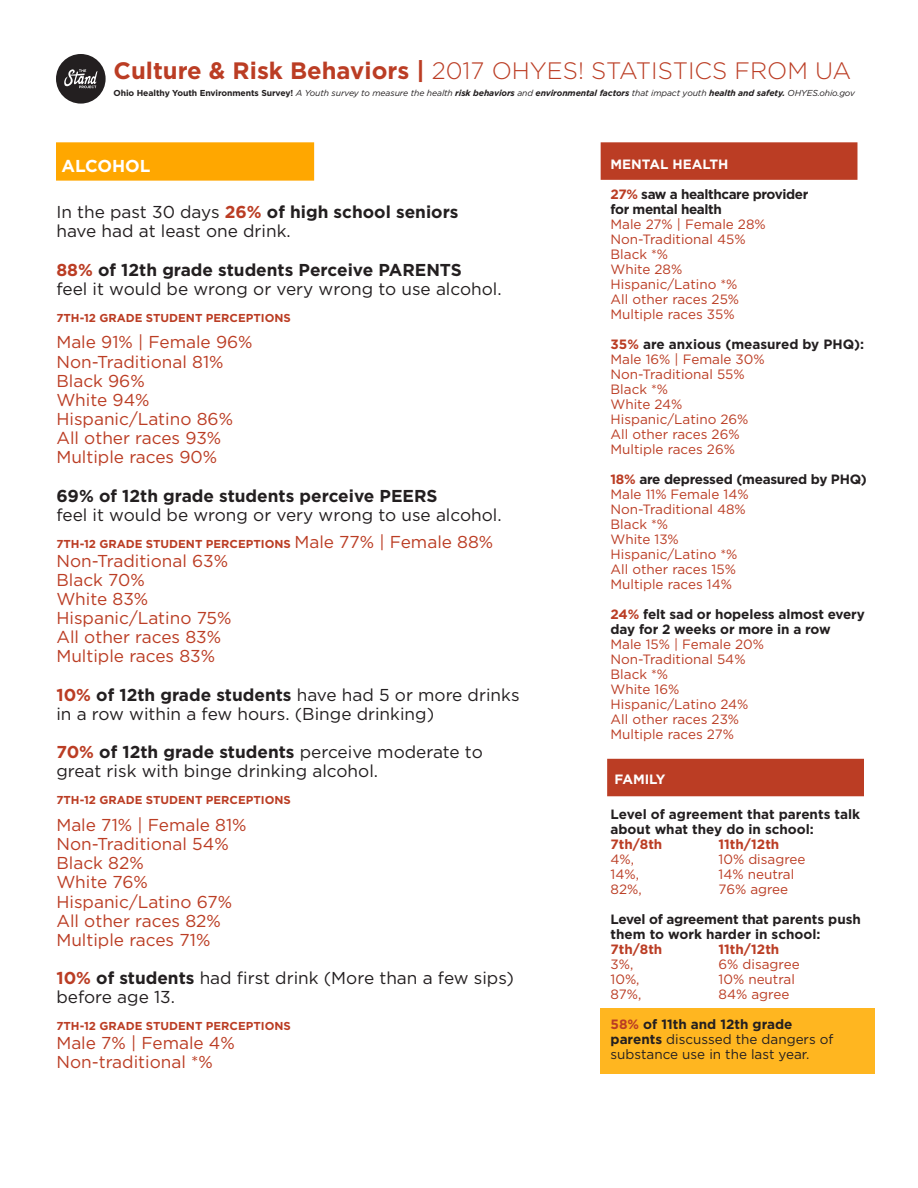
<style>
.page{position:relative;width:918px;height:1188px;background:#fff}
.page>*{position:absolute;margin:0;border:0;box-sizing:border-box;transform-origin:0 0}
.t1{font:300 23.7px "Gotham";color:#bb3d24}
.Body_copy_big{font:17.25px/19.2px "Gotham";color:#bb3d24}
.Body_copy_big-2{font:17.25px/19.2px "Gotham";color:#231f20}
.Body_copy_big-3{font:700 17.25px "Gotham";color:#231f20}
.infographic_content{font:700 17.25px "Gotham";color:#fff}
.Body_copy_big-4{font:13.5px "Gotham";color:#bb3d24}
.Body_copy_big-5{font:700 13.5px/15px "Gotham";letter-spacing:-.01em;color:#231f20}
.Body_copy_big-6{font:13.5px/15px "Gotham";color:#231f20}
.Body_copy_big-7{font:700 13.5px "Gotham";letter-spacing:-.03em;color:#231f20}
.Body_copy_big-8{font:700 13.5px "Gotham";color:#bb3d24}
.Body_copy_big-9{font:700 13.5px "Gotham";color:#fff}
.Body_copy_big-10{font:700 11.55px "Gotham";color:#bb3d24}
.Body_copy_big-11{font:italic 8.7px "Gotham";letter-spacing:-.01em;color:#231f20}
.s1{font-weight:700}
.s2{font-weight:700;font-style:normal}
.s3{font-weight:700;color:#bb3d24}
.s4{color:#bb3d24}
.s5{font-weight:400;font-size:17.25px}
.s6{font-weight:400}
</style>
<div class="page">
<div style="left:600px;top:1008px;width:275px;height:66px;background:#ffb620"></div>
<div style="left:607px;top:759px;width:257px;height:37px;background:#bb3d24"></div>
<div style="left:601px;top:142px;width:256px;height:38px;background:#bb3d24"></div>
<div style="left:56px;top:142px;width:258px;height:39px;background:#ffa700"></div>
<div style="left:56px;top:54px;width:50px;height:50px;background:#231f20;border-radius:50%"></div>
<svg style="left:64px;top:69px;width:33px;height:19px"></svg>
<p class="t1" style="left:114px;top:58px;width:739px"><span class="s1">Culture &amp; Risk Behaviors |</span> 2017 OHYES! STATISTICS FROM UA</p>
<p class="Body_copy_big-11" style="left:114px;top:88px;width:743px"><span class="s2">Ohio Healthy Youth Environments Survey!</span> A Youth survey to measure the health <span class="s1">risk behaviors</span> and <span class="s1">environmental factors</span> that impact youth <span class="s1">health and safety.</span> OHYES.ohio.gov</p>
<p class="infographic_content" style="left:62px;top:155px;width:91px">ALCOHOL</p>
<p class="Body_copy_big-2" style="left:56px;top:202px;width:404px">In the past 30 days <span class="s3">26%</span> <span class="s1">of high school seniors </span>have had at least one drink.</p>
<p class="Body_copy_big-3" style="left:56px;top:258px;width:407px"><span class="s4">88%</span> of 12th grade students Perceive PARENTS</p>
<p class="Body_copy_big-2" style="left:56px;top:279px;width:447px">feel it would be wrong or very wrong to use alcohol.</p>
<p class="Body_copy_big-10" style="left:56px;top:310px;width:236px">7TH-12 GRADE STUDENT PERCEPTIONS</p>
<p class="Body_copy_big" style="left:56px;top:332px;width:198px">Male 91% | Female 96%</p>
<p class="Body_copy_big" style="left:56px;top:352px;width:169px">Non-Traditional 81%<br>Black 96%</p>
<p class="Body_copy_big" style="left:56px;top:390px;width:95px">White 94%</p>
<p class="Body_copy_big" style="left:56px;top:409px;width:178px">Hispanic/Latino 86%</p>
<p class="Body_copy_big" style="left:56px;top:428px;width:166px">All other races 93%</p>
<p class="Body_copy_big" style="left:56px;top:447px;width:162px">Multiple races 90%</p>
<p class="Body_copy_big-3" style="left:56px;top:484px;width:383px">69% of 12th grade students perceive PEERS</p>
<p class="Body_copy_big-2" style="left:56px;top:505px;width:447px">feel it would be wrong or very wrong to use alcohol.</p>
<p class="Body_copy_big-10" style="left:56px;top:536px;width:438px">7TH-12 GRADE STUDENT PERCEPTIONS <span class="s5">Male 77% | Female 88%</span></p>
<p class="Body_copy_big" style="left:56px;top:551px;width:173px">Non-Traditional 63%</p>
<p class="Body_copy_big" style="left:56px;top:570px;width:90px">Black 70%</p>
<p class="Body_copy_big" style="left:56px;top:589px;width:93px">White 83%</p>
<p class="Body_copy_big" style="left:56px;top:608px;width:177px">Hispanic/Latino 75%</p>
<p class="Body_copy_big" style="left:56px;top:627px;width:166px">All other races 83%</p>
<p class="Body_copy_big" style="left:56px;top:646px;width:160px">Multiple races 83%</p>
<p class="Body_copy_big-2" style="left:56px;top:685px;width:465px"><span class="s3">10%</span> <span class="s1">of 12th grade students</span> have had 5 or more drinks</p>
<p class="Body_copy_big-2" style="left:56px;top:704px;width:379px">in a row within a few hours. (Binge drinking)</p>
<p class="Body_copy_big-3" style="left:56px;top:741px;width:428px"><span class="s4">70%</span> of 12th grade students <span class="s6">perceive moderate to</span></p>
<p class="Body_copy_big-2" style="left:56px;top:761px;width:323px">great risk with binge drinking alcohol.</p>
<p class="Body_copy_big-10" style="left:56px;top:792px;width:236px">7TH-12 GRADE STUDENT PERCEPTIONS</p>
<p class="Body_copy_big" style="left:56px;top:815px;width:192px">Male 71% | Female 81%</p>
<p class="Body_copy_big" style="left:56px;top:834px;width:174px">Non-Traditional 54%</p>
<p class="Body_copy_big" style="left:56px;top:853px;width:89px">Black 82%</p>
<p class="Body_copy_big" style="left:56px;top:872px;width:93px">White 76%</p>
<p class="Body_copy_big" style="left:56px;top:891px;width:177px">Hispanic/Latino 67%</p>
<p class="Body_copy_big" style="left:56px;top:911px;width:166px">All other races 82%</p>
<p class="Body_copy_big" style="left:56px;top:930px;width:155px">Multiple races 71%</p>
<p class="Body_copy_big-2" style="left:56px;top:968px;width:459px"><span class="s3">10%</span> <span class="s1">of students</span> had first drink (More than a few sips) before age 13.</p>
<p class="Body_copy_big-10" style="left:56px;top:1018px;width:236px">7TH-12 GRADE STUDENT PERCEPTIONS</p>
<p class="Body_copy_big" style="left:56px;top:1033px;width:180px">Male 7% | Female 4%<br>Non-traditional *%</p>
<p class="Body_copy_big-9" style="left:611px;top:156px;width:120px">MENTAL HEALTH</p>
<p class="Body_copy_big-7" style="left:611px;top:186px;width:199px"><span class="s4">27%</span> saw a healthcare provider</p>
<p class="Body_copy_big-7" style="left:611px;top:201px;width:113px">for mental health</p>
<p class="Body_copy_big-4" style="left:611px;top:216px;width:157px">Male 27% | Female 28%</p>
<p class="Body_copy_big-4" style="left:611px;top:231px;width:137px">Non-Traditional 45%</p>
<p class="Body_copy_big-4" style="left:611px;top:246px;width:59px">Black *%</p>
<p class="Body_copy_big-4" style="left:611px;top:261px;width:73px">White 28%</p>
<p class="Body_copy_big-4" style="left:611px;top:276px;width:129px">Hispanic/Latino *%</p>
<p class="Body_copy_big-4" style="left:611px;top:291px;width:130px">All other races 25%</p>
<p class="Body_copy_big-4" style="left:611px;top:306px;width:126px">Multiple races 35%</p>
<p class="Body_copy_big-5" style="left:611px;top:337px;width:255px"><span class="s4">35%</span> are anxious (measured by PHQ):</p>
<p class="Body_copy_big-4" style="left:611px;top:351px;width:156px">Male 16% | Female 30%</p>
<p class="Body_copy_big-4" style="left:611px;top:366px;width:136px">Non-Traditional 55%</p>
<p class="Body_copy_big-4" style="left:611px;top:381px;width:59px">Black *%</p>
<p class="Body_copy_big-4" style="left:611px;top:396px;width:74px">White 24%</p>
<p class="Body_copy_big-4" style="left:611px;top:411px;width:140px">Hispanic/Latino 26%</p>
<p class="Body_copy_big-4" style="left:611px;top:426px;width:131px">All other races 26%</p>
<p class="Body_copy_big-4" style="left:611px;top:441px;width:126px">Multiple races 26%</p>
<p class="Body_copy_big-5" style="left:611px;top:472px;width:258px"><span class="s4">18%</span> are depressed (measured by PHQ)</p>
<p class="Body_copy_big-4" style="left:611px;top:486px;width:140px">Male 11% Female 14%</p>
<p class="Body_copy_big-4" style="left:611px;top:501px;width:137px">Non-Traditional 48%</p>
<p class="Body_copy_big-4" style="left:611px;top:516px;width:59px">Black *%</p>
<p class="Body_copy_big-4" style="left:611px;top:531px;width:70px">White 13%</p>
<p class="Body_copy_big-4" style="left:611px;top:546px;width:129px">Hispanic/Latino *%</p>
<p class="Body_copy_big-4" style="left:611px;top:561px;width:127px">All other races 15%</p>
<p class="Body_copy_big-4" style="left:611px;top:576px;width:123px">Multiple races 14%</p>
<p class="Body_copy_big-5" style="left:611px;top:607px;width:256px"><span class="s4">24%</span> felt sad or hopeless almost every</p>
<p class="Body_copy_big-5" style="left:611px;top:622px;width:222px">day for 2 weeks or more in a row</p>
<p class="Body_copy_big-4" style="left:611px;top:636px;width:155px">Male 15% | Female 20%</p>
<p class="Body_copy_big-4" style="left:611px;top:651px;width:137px">Non-Traditional 54%</p>
<p class="Body_copy_big-4" style="left:611px;top:666px;width:59px">Black *%</p>
<p class="Body_copy_big-4" style="left:611px;top:681px;width:70px">White 16%</p>
<p class="Body_copy_big-4" style="left:611px;top:696px;width:139px">Hispanic/Latino 24%</p>
<p class="Body_copy_big-4" style="left:611px;top:711px;width:130px">All other races 23%</p>
<p class="Body_copy_big-4" style="left:611px;top:726px;width:125px">Multiple races 27%</p>
<p class="Body_copy_big-9" style="left:615px;top:771px;width:52px">FAMILY</p>
<p class="Body_copy_big-5" style="left:611px;top:806px;width:251px">Level of agreement that parents talk about what they do in school:</p>
<p class="Body_copy_big-8" style="left:611px;top:835px;width:53px">7th/8th</p>
<p class="Body_copy_big-8" style="left:719px;top:835px;width:62px">11th/12th</p>
<p class="Body_copy_big-4" style="left:611px;top:850px;width:25px">4%,</p>
<p class="Body_copy_big-4" style="left:719px;top:850px;width:88px">10% disagree</p>
<p class="Body_copy_big-4" style="left:611px;top:865px;width:30px">14%,</p>
<p class="Body_copy_big-4" style="left:719px;top:865px;width:77px">14% neutral</p>
<p class="Body_copy_big-4" style="left:611px;top:880px;width:33px">82%,</p>
<p class="Body_copy_big-4" style="left:719px;top:880px;width:71px">76% agree</p>
<p class="Body_copy_big-5" style="left:611px;top:911px;width:252px">Level of agreement that parents push them to work harder in school:</p>
<p class="Body_copy_big-8" style="left:611px;top:940px;width:53px">7th/8th</p>
<p class="Body_copy_big-8" style="left:719px;top:940px;width:62px">11th/12th</p>
<p class="Body_copy_big-4" style="left:611px;top:955px;width:24px">3%,</p>
<p class="Body_copy_big-4" style="left:719px;top:955px;width:83px">6% disagree</p>
<p class="Body_copy_big-4" style="left:611px;top:970px;width:31px">10%,</p>
<p class="Body_copy_big-4" style="left:719px;top:970px;width:78px">10% neutral</p>
<p class="Body_copy_big-4" style="left:611px;top:985px;width:32px">87%,</p>
<p class="Body_copy_big-4" style="left:719px;top:985px;width:72px">84% agree</p>
<p class="Body_copy_big-6" style="left:611px;top:1016px;width:225px"><span class="s3">58%</span> <span class="s1">of 11th and 12th grade parents</span> discussed the dangers of substance use in the last year.</p>
</div>
